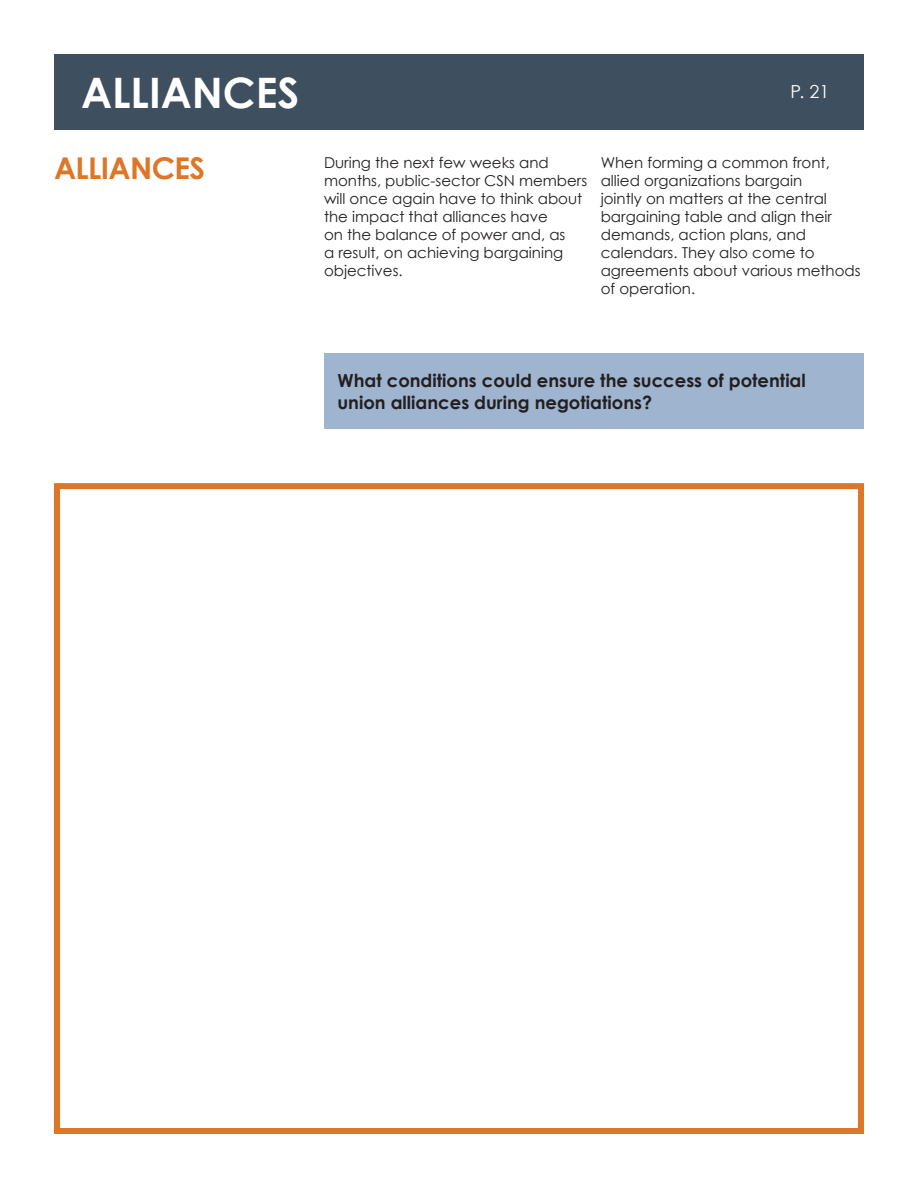
<style>
.page{position:relative;width:918px;height:1188px;background:#fff}
.page>*{position:absolute;margin:0;border:0;box-sizing:border-box;transform-origin:0 0}
.t1{font:700 42px "Century Gothic";color:#fff}
.t2{font:700 30px "Century Gothic";letter-spacing:-.02em;color:#dd7626}
.t3{font:700 18px/21.6px "Century Gothic";color:#231f20}
.t4{font:18px "Century Gothic";color:#fff}
.t5{font:15px/18px "Century Gothic";color:#231f20}
</style>
<div class="page">
<div style="left:54px;top:54px;width:810px;height:76px;background:#3e4f60"></div>
<div style="left:324px;top:353px;width:540px;height:76px;background:#9fb4cf"></div>
<div style="left:54px;top:483px;width:810px;height:651px;border:6px solid #dd7626"></div>
<h1 class="t1" style="left:81px;top:65px;width:220px">ALLIANCES</h1>
<h2 class="t2" style="left:54px;top:149px;width:153px">ALLIANCES</h2>
<p class="t4" style="left:791px;top:80px;width:40px">P. 21</p>
<p class="t5" style="left:324px;top:153px;width:265px">During the next few weeks and months, public-sector CSN members will once again have to think about the impact that alliances have<br>on the balance of power and, as<br>a result, on achieving bargaining objectives.</p>
<p class="t5" style="left:601px;top:153px;width:261px">When forming a common front, allied organizations bargain<br>jointly on matters at the central bargaining table and align their demands, action plans, and calendars. They also come to agreements about various methods of operation.</p>
<p class="t3" style="left:338px;top:369px;width:470px">What conditions could ensure the success of potential union alliances during negotiations?</p>
</div>
